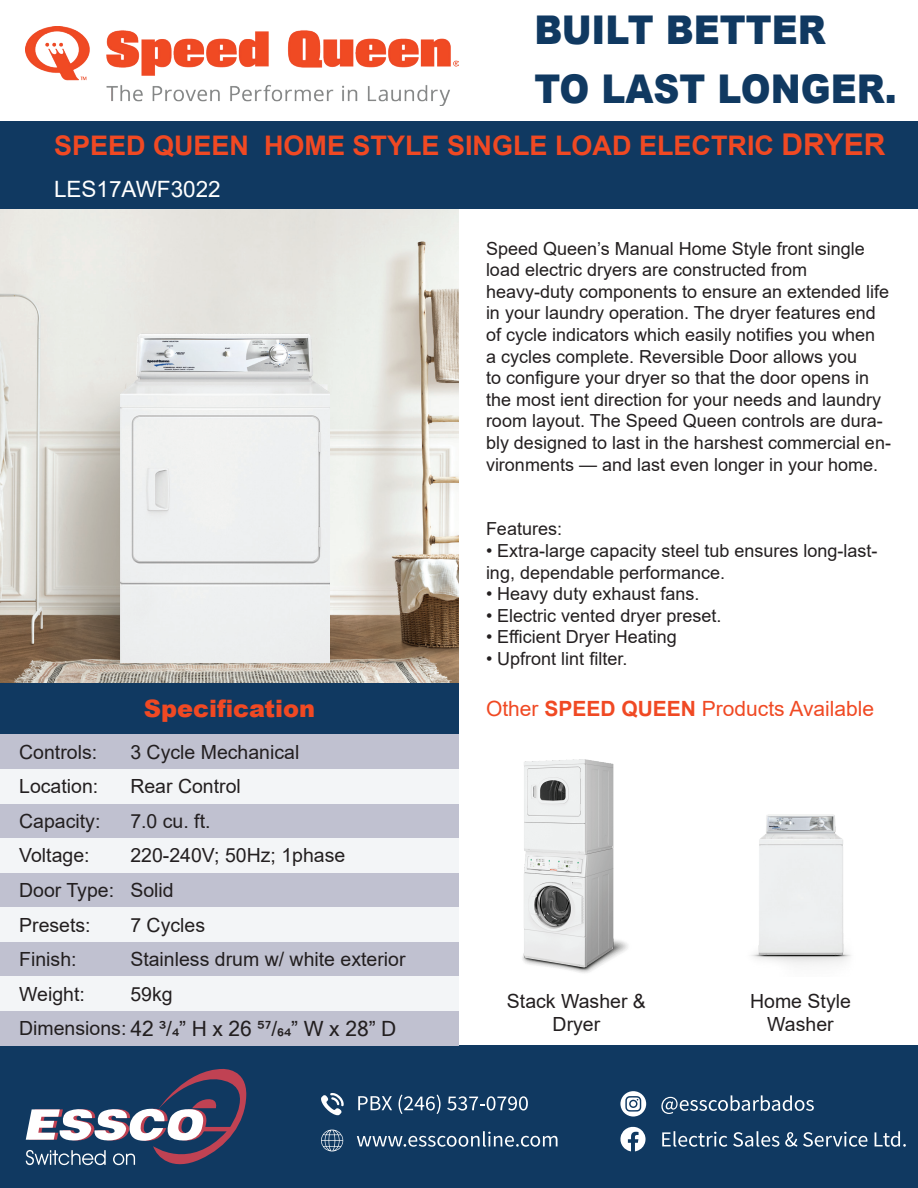
<style>
.page{position:relative;width:918px;height:1188px;background:#fff}
.page>*{position:absolute;margin:0;border:0;box-sizing:border-box;transform-origin:0 0}
.t1{font:900 39.6px/58.5px "Arial";color:#103961;scale:.91 1}
.t2{font:700 27px "Arial";color:#f04923}
.t3{font:900 24px "Arial";color:#f04923}
.t4{font:22.5px "Arial";color:#fff}
.t5{font:21px "Microsoft Sans Serif";color:#231f20}
.t6{font:21px "Arial";color:#f04923}
.t7{font:19.5px/23.4px "Arial";color:#231f20;text-align:center}
.t8{font:18px/21.6px "Arial";color:#231f20}
.s1{font-size:30px}
.s2{font-weight:700}
.s3{font-family:"Arial";font-size:19.5px}
</style>
<div class="page">
<div style="left:0;top:1045px;width:918px;height:143px;background:#103961"></div>
<div style="left:0;top:122px;width:918px;height:88px;background:#103961"></div>
<div style="left:0;top:1011px;width:459px;height:34px;background:#c0c1d0"></div>
<div style="left:0;top:873px;width:459px;height:34px;background:#c0c1d0"></div>
<div style="left:0;top:942px;width:459px;height:34px;background:#c0c1d0"></div>
<div style="left:0;top:804px;width:459px;height:34px;background:#c0c1d0"></div>
<div style="left:0;top:734px;width:459px;height:35px;background:#c0c1d0"></div>
<div style="left:0;top:976px;width:459px;height:35px;background:#f3f5f7"></div>
<div style="left:0;top:838px;width:459px;height:35px;background:#f3f5f7"></div>
<div style="left:0;top:907px;width:459px;height:35px;background:#f3f5f7"></div>
<div style="left:0;top:769px;width:459px;height:35px;background:#f3f5f7"></div>
<div style="left:0;top:683px;width:459px;height:51px;background:#103961"></div>
<img style="left:0;top:210px;width:459px;height:473px">
<img style="left:25px;top:26px;width:434px;height:79px">
<img style="left:751px;top:814px;width:100px;height:151px">
<svg style="left:26px;top:1068px;width:221px;height:98px"></svg>
<svg style="left:358px;top:1096px;width:34px;height:14px"></svg>
<svg style="left:399px;top:1095px;width:42px;height:19px"></svg>
<svg style="left:447px;top:1096px;width:81px;height:15px"></svg>
<svg style="left:321px;top:1093px;width:23px;height:22px"></svg>
<svg style="left:357px;top:1131px;width:201px;height:16px"></svg>
<svg style="left:321px;top:1129px;width:23px;height:22px"></svg>
<svg style="left:661px;top:1095px;width:153px;height:19px"></svg>
<svg style="left:620px;top:1091px;width:26px;height:26px"></svg>
<svg style="left:662px;top:1131px;width:65px;height:16px"></svg>
<svg style="left:733px;top:1131px;width:46px;height:16px"></svg>
<svg style="left:785px;top:1132px;width:12px;height:15px"></svg>
<svg style="left:803px;top:1132px;width:64px;height:15px"></svg>
<svg style="left:875px;top:1131px;width:31px;height:16px"></svg>
<svg style="left:620px;top:1126px;width:26px;height:25px"></svg>
<img style="left:121px;top:309px;width:208px;height:353px">
<img style="left:522px;top:759px;width:106px;height:214px">
<h1 class="t1" style="left:535px;top:0;width:399px">BUILT BETTER<br>TO LAST LONGER.</h1>
<h2 class="t2" style="left:54px;top:127px;width:833px">SPEED QUEEN HOME STYLE SINGLE LOAD ELECTRIC <span class="s1">DRYER</span></h2>
<p class="t4" style="left:54px;top:173px;width:168px">LES17AWF3022</p>
<p class="t8" style="left:486px;top:237px;width:407px">Speed Queen’s Manual Home Style front single load electric dryers are constructed from heavy-duty components to ensure an extended life in your laundry operation. The dryer features end of cycle indicators which easily notifies you when<br>a cycles complete. Reversible Door allows you<br>to configure your dryer so that the door opens in the most ient direction for your needs and laundry room layout. The Speed Queen controls are dura&shy;bly designed to last in the harshest commercial en&shy;vironments — and last even longer in your home.</p>
<p class="t8" style="left:486px;top:518px;width:78px">Features:</p>
<p class="t8" style="left:486px;top:540px;width:393px">• Extra-large capacity steel tub ensures long-last&shy;ing, dependable performance.</p>
<p class="t8" style="left:486px;top:583px;width:215px">• Heavy duty exhaust fans.</p>
<p class="t8" style="left:486px;top:605px;width:237px">• Electric vented dryer preset.</p>
<p class="t8" style="left:486px;top:626px;width:192px">• Efficient Dryer Heating</p>
<p class="t8" style="left:486px;top:648px;width:143px">• Upfront lint filter.</p>
<h3 class="t3" style="left:144px;top:691px;width:173px">Specification</h3>
<p class="t6" style="left:486px;top:694px;width:390px">Other <span class="s2">SPEED QUEEN</span> Products Available</p>
<p class="t7" style="left:19px;top:740px;width:80px">Controls:</p>
<p class="t7" style="left:130px;top:740px;width:171px">3 Cycle Mechanical</p>
<p class="t7" style="left:19px;top:775px;width:81px">Location:</p>
<p class="t7" style="left:130px;top:775px;width:112px">Rear Control</p>
<p class="t7" style="left:19px;top:809px;width:83px">Capacity:</p>
<p class="t7" style="left:130px;top:809px;width:82px">7.0 cu. ft.</p>
<p class="t7" style="left:19px;top:844px;width:72px">Voltage:</p>
<p class="t7" style="left:130px;top:844px;width:217px">220-240V; 50Hz; 1phase</p>
<p class="t7" style="left:19px;top:878px;width:156px">Door Type: Solid</p>
<p class="t7" style="left:19px;top:913px;width:73px">Presets:</p>
<p class="t7" style="left:130px;top:913px;width:76px">7 Cycles</p>
<p class="t7" style="left:19px;top:947px;width:59px">Finish:</p>
<p class="t7" style="left:130px;top:947px;width:277px">Stainless drum w/ white exterior</p>
<p class="t7" style="left:19px;top:982px;width:67px">Weight:</p>
<p class="t7" style="left:130px;top:982px;width:44px">59kg</p>
<p class="t5" style="left:19px;top:1015px;width:379px"><span class="s3">Dimensions:</span> 42 ³/₄” H x 26 ⁵⁷/₆₄” W x 28” D</p>
<p class="t7" style="left:507px;top:989px;width:141px">Stack Washer &amp;<br>Dryer</p>
<p class="t7" style="left:750px;top:989px;width:102px">Home Style<br>Washer</p>
</div>
